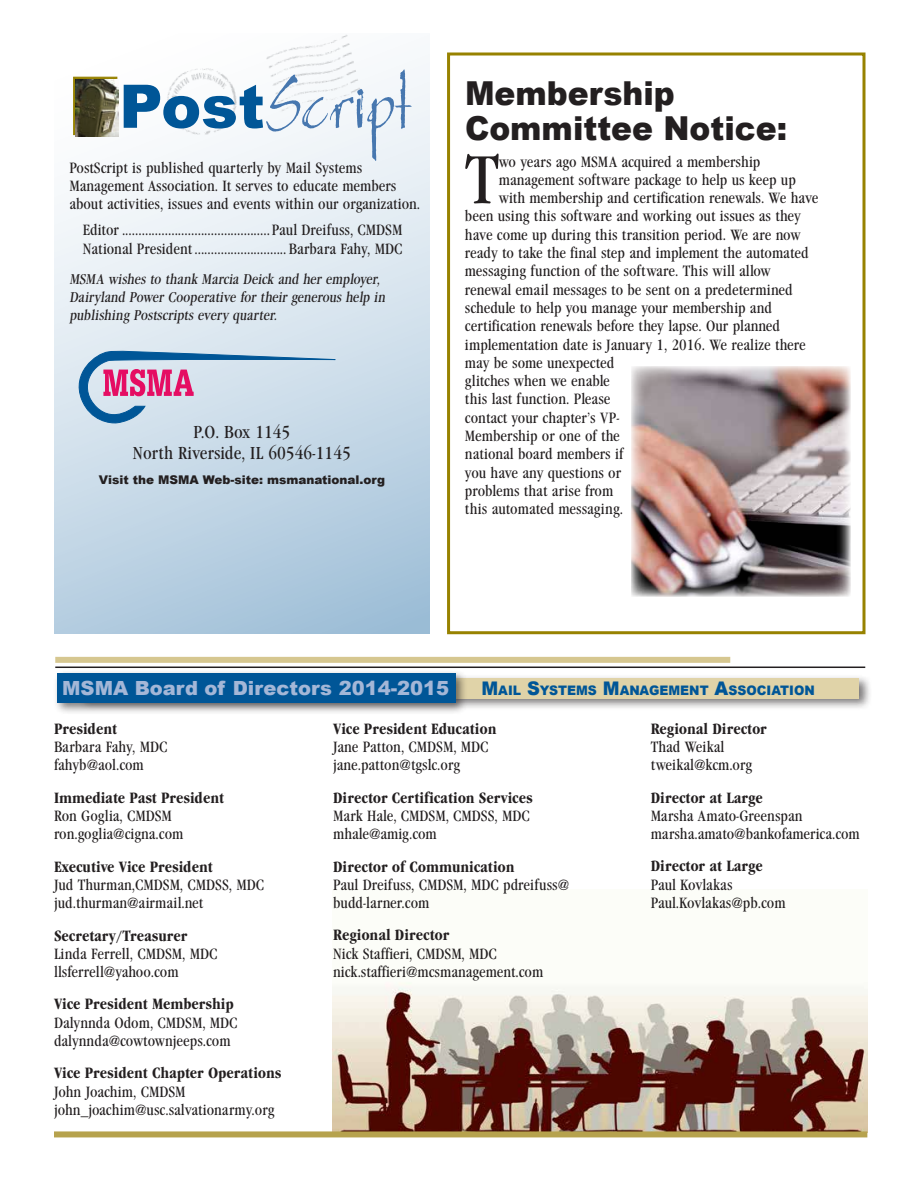
<style>
.page{position:relative;width:918px;height:1188px;background:#fff}
.page>*{position:absolute;margin:0;border:0;box-sizing:border-box;transform-origin:0 0}
.t1{font:73.95px "Bergell Let Plain";color:#4777af}
.t2{font:70.2px "Garamond Condensed Book DTC";color:#231f20}
.t3{font:900 33px/34.5px "Arial";color:#231f20;scale:.95 1}
.t4{font:900 19.5px "Arial";color:#a4b7d7}
.t5{font:18px/21.6px "Garamond Condensed Book DTC";color:#231f20;text-align:center}
.t6{font:15.45px/18.3px "Garamond Condensed Book DTC";color:#231f20}
.t7{font:15.45px "Garamond Condensed Bold DTC";color:#231f20}
.t8{font:14.7px/18px "Garamond Condensed Book DTC";color:#231f20}
.t9{font:900 13.2px "Arial";color:#005697;scale:.95 1}
.t10{font:900 12px "Arial";color:#231f20}
.s1{font-family:"Arial";font-weight:900;font-size:60.15px;color:#005697}
.s2{font-size:18.75px}
</style>
<div class="page">
<div style="left:54px;top:34px;width:375px;height:600px;background:linear-gradient(to bottom,#fff,#abc6dc)"></div>
<svg style="left:79px;top:350px;width:256px;height:73px"></svg>
<img style="left:161px;top:34px;width:202px;height:110px">
<div style="left:73px;top:77px;width:44px;height:58px;background:#9a8608;border:1px solid #978200"></div>
<img style="left:75px;top:79px;width:44px;height:58px">
<img style="left:332px;top:982px;width:535px;height:149px">
<div style="left:78px;top:674px;width:794px;height:37px;background:#231f20;opacity:.6"></div>
<div style="left:81px;top:678px;width:778px;height:20px;background:#e0d3a8"></div>
<div style="left:53px;top:669px;width:415px;height:46px;background:#231f20;opacity:.6"></div>
<div style="left:57px;top:673px;width:398px;height:29px;background:#005697"></div>
<hr style="left:55px;top:667px;width:810px;height:1px;background:#231f20">
<div style="left:55px;top:657px;width:675px;height:6px;background:#d6c790"></div>
<div style="left:54px;top:1131px;width:813px;height:6px;background:#b6a24d"></div>
<img style="left:631px;top:366px;width:220px;height:230px">
<div style="left:447px;top:52px;width:419px;height:582px;border:3px solid #978200"></div>
<h1 class="t1" style="left:119px;top:59px;width:293px"><span class="s1">Post</span>Script</h1>
<p class="t6" style="left:69px;top:159px;width:352px">PostScript is published quarterly by Mail Systems<br>Management Association. It serves to educate members about activities, issues and events within our organization.</p>
<p class="t6" style="left:83px;top:221px;width:321px">Editor .............................................Paul Dreifuss, CMDSM<br>National President............................ Barbara Fahy, MDC</p>
<p class="t8" style="left:69px;top:271px;width:320px">MSMA wishes to thank Marcia Deick and her employer,<br>Dairyland Power Cooperative for their generous help in publishing Postscripts every quarter.</p>
<p class="t5" style="left:133px;top:421px;width:219px">P.O. Box 1145<br>North Riverside, IL 60546-1145</p>
<p class="t10" style="left:99px;top:471px;width:288px">Visit the MSMA Web-site: msmanational.org</p>
<h3 class="t3" style="left:465px;top:75px;width:341px">Membership<br>Committee Notice:</h3>
<h2 class="t2" style="left:465px;top:141px;width:35px">T</h2>
<p class="t6" style="left:499px;top:153px;width:263px">wo years ago MSMA acquired a membership</p>
<p class="t6" style="left:499px;top:171px;width:299px">management software package to help us keep up</p>
<p class="t6" style="left:499px;top:189px;width:321px">with membership and certification renewals. We have</p>
<p class="t6" style="left:465px;top:207px;width:337px">been using this software and working out issues as they</p>
<p class="t6" style="left:465px;top:226px;width:337px">have come up during this transition period. We are now</p>
<p class="t6" style="left:465px;top:244px;width:345px">ready to take the final step and implement the automated</p>
<p class="t6" style="left:465px;top:262px;width:307px">messaging function of the software. This will allow</p>
<p class="t6" style="left:465px;top:281px;width:329px">renewal email messages to be sent on a predetermined</p>
<p class="t6" style="left:465px;top:299px;width:309px">schedule to help you manage your membership and</p>
<p class="t6" style="left:465px;top:317px;width:317px">certification renewals before they lapse. Our planned</p>
<p class="t6" style="left:465px;top:335px;width:342px">implementation date is January 1, 2016. We realize there</p>
<p class="t6" style="left:465px;top:354px;width:151px">may be some unexpected</p>
<p class="t6" style="left:465px;top:372px;width:146px">glitches when we enable</p>
<p class="t6" style="left:465px;top:390px;width:147px">this last function. Please</p>
<p class="t6" style="left:465px;top:409px;width:156px">contact your chapter’s VP-</p>
<p class="t6" style="left:465px;top:427px;width:156px">Membership or one of the</p>
<p class="t6" style="left:465px;top:445px;width:160px">national board members if</p>
<p class="t6" style="left:465px;top:464px;width:158px">you have any questions or</p>
<p class="t6" style="left:465px;top:482px;width:150px">problems that arise from</p>
<p class="t6" style="left:465px;top:500px;width:160px">this automated messaging.</p>
<p class="t4" style="left:62px;top:674px;width:389px">MSMA Board of Directors 2014-2015</p>
<p class="t9" style="left:482px;top:680px;width:350px"><span class="s2">M</span>AIL <span class="s2">S</span>YSTEMS <span class="s2">M</span>ANAGEMENT <span class="s2">A</span>SSOCIATION</p>
<p class="t7" style="left:54px;top:720px;width:64px">President</p>
<p class="t6" style="left:54px;top:738px;width:115px">Barbara Fahy, MDC fahyb@aol.com</p>
<p class="t7" style="left:54px;top:789px;width:171px">Immediate Past President</p>
<p class="t6" style="left:54px;top:807px;width:131px">Ron Goglia, CMDSM ron.goglia@cigna.com</p>
<p class="t7" style="left:54px;top:858px;width:160px">Executive Vice President</p>
<p class="t6" style="left:54px;top:876px;width:212px">Jud Thurman,CMDSM, CMDSS, MDC jud.thurman@airmail.net</p>
<p class="t7" style="left:54px;top:927px;width:135px">Secretary/Treasurer</p>
<p class="t6" style="left:54px;top:945px;width:165px">Linda Ferrell, CMDSM, MDC llsferrell@yahoo.com</p>
<p class="t7" style="left:54px;top:996px;width:181px">Vice President Membership</p>
<p class="t6" style="left:54px;top:1014px;width:185px">Dalynnda Odom, CMDSM, MDC dalynnda@cowtownjeeps.com</p>
<p class="t7" style="left:54px;top:1064px;width:229px">Vice President Chapter Operations</p>
<p class="t6" style="left:54px;top:1083px;width:222px">John Joachim, CMDSM john_joachim@usc.salvationarmy.org</p>
<p class="t7" style="left:651px;top:720px;width:118px">Regional Director</p>
<p class="t6" style="left:651px;top:738px;width:103px">Thad Weikal tweikal@kcm.org</p>
<p class="t7" style="left:651px;top:789px;width:114px">Director at Large</p>
<p class="t6" style="left:651px;top:807px;width:211px">Marsha Amato-Greenspan marsha.amato@bankofamerica.com</p>
<p class="t7" style="left:651px;top:858px;width:114px">Director at Large</p>
<p class="t6" style="left:651px;top:876px;width:136px">Paul Kovlakas<br>Paul.Kovlakas@pb.com</p>
<p class="t7" style="left:333px;top:720px;width:165px">Vice President Education</p>
<p class="t6" style="left:333px;top:738px;width:157px">Jane Patton, CMDSM, MDC jane.patton@tgslc.org</p>
<p class="t7" style="left:333px;top:789px;width:201px">Director Certification Services</p>
<p class="t6" style="left:333px;top:807px;width:198px">Mark Hale, CMDSM, CMDSS, MDC mhale@amig.com</p>
<p class="t7" style="left:333px;top:858px;width:183px">Director of Communication</p>
<p class="t6" style="left:333px;top:876px;width:237px">Paul Dreifuss, CMDSM, MDC pdreifuss@ budd-larner.com</p>
<p class="t7" style="left:333px;top:927px;width:118px">Regional Director</p>
<p class="t6" style="left:333px;top:945px;width:212px">Nick Staffieri, CMDSM, MDC nick.staffieri@mcsmanagement.com</p>
</div>
